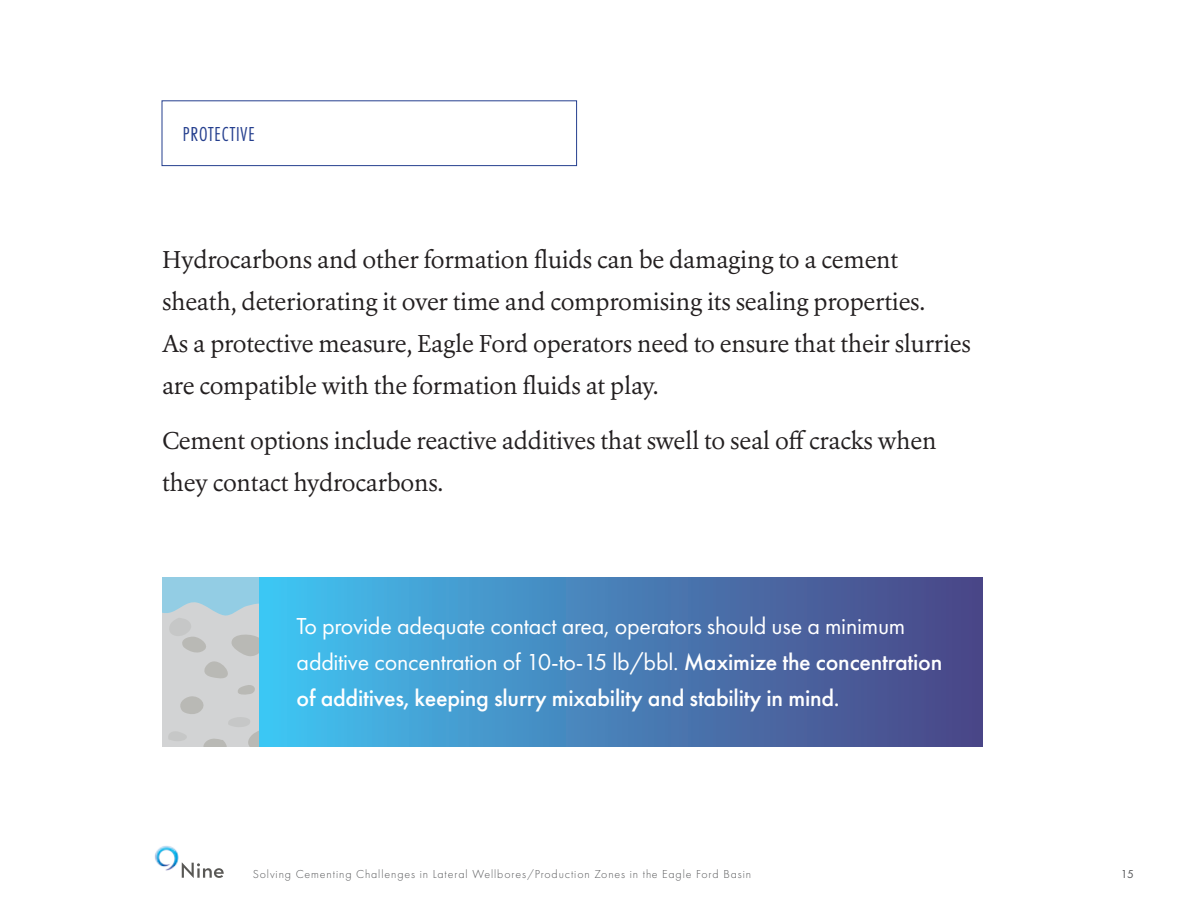
<style>
.page{position:relative;width:1188px;height:918px;background:#fff}
.page>*{position:absolute;margin:0;border:0;box-sizing:border-box;transform-origin:0 0}
.ebook_paragraph{font:24px/42px "Erato";letter-spacing:-.01em;color:#231f20}
.ebook_paragraph-2{font:24px/36px "Futura PT";letter-spacing:-.01em;color:#fff}
.t1{font:21px "Futura PT Cond";letter-spacing:.04em;color:#253f8e}
.t2{font:300 12px "Futura PT";letter-spacing:.075em;color:#57585a}
.t3{font:12px "Futura PT";color:#57585a}
.s1{font-weight:500}
</style>
<div class="page">
<svg style="left:182px;top:863px;width:42px;height:15px"></svg>
<img style="left:154px;top:845px;width:25px;height:26px">
<div style="left:162px;top:100px;width:415px;height:66px;border:1px solid #253f8e"></div>
<div style="left:258px;top:578px;width:725px;height:169px;background:linear-gradient(to right,#42c3f0,#4c4183)"></div>
<svg style="left:162px;top:578px;width:96px;height:169px;background:#c3ced3"></svg>
<p class="t1" style="left:183px;top:122px;width:73px">PROTECTIVE</p>
<p class="ebook_paragraph" style="left:162px;top:238px;width:810px">Hydrocarbons and other formation fluids can be damaging to a cement sheath, deteriorating it over time and compromising its sealing properties.<br>As a protective measure, Eagle Ford operators need to ensure that their slurries are compatible with the formation fluids at play.</p>
<p class="ebook_paragraph" style="left:162px;top:420px;width:776px">Cement options include reactive additives that swell to seal off cracks when they contact hydrocarbons.</p>
<p class="ebook_paragraph-2" style="left:297px;top:608px;width:647px">To provide adequate contact area, operators should use a minimum additive concentration of 10-to-15 lb/bbl. <span class="s1">Maximize the concentration of additives, keeping slurry mixability and stability in mind.</span></p>
<p class="t2" style="left:253px;top:867px;width:500px">Solving Cementing Challenges in Lateral Wellbores/Production Zones in the Eagle Ford Basin</p>
<p class="t3" style="left:1121px;top:867px;width:15px">15</p>
</div>
